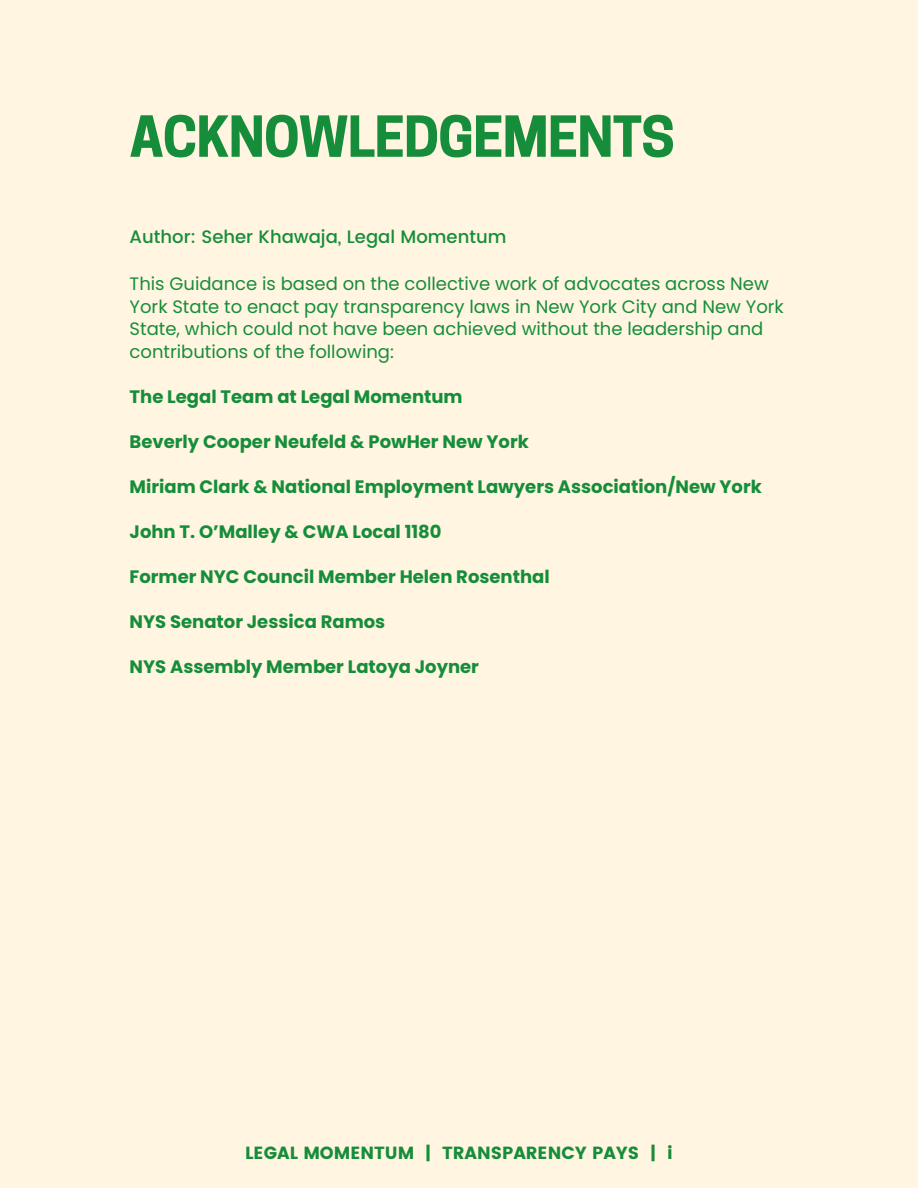
<style>
.page{position:relative;width:918px;height:1188px;background:#fff5e0}
.page>*{position:absolute;margin:0;border:0;box-sizing:border-box;transform-origin:0 0}
.t1{font:700 53.1px "Cooper Hewitt";letter-spacing:-.015em;color:#168d3b}
.t2{font:700 18px "Poppins";color:#168d3b}
.t3{font:18px/22.5px "Poppins";color:#168d3b}
.t4{font:500 18px "Poppins";color:#168d3b}
.t5{font:17.55px "Poppins";color:#168d3b}
</style>
<div class="page">
<p class="t1" style="left:130px;top:117px;width:547px">ACKNOWLEDGEMENTS</p>
<p class="t4" style="left:130px;top:226px;width:378px">Author: Seher Khawaja, Legal Momentum</p>
<p class="t3" style="left:130px;top:273px;width:656px">This Guidance is based on the collective work of advocates across New York State to enact pay transparency laws in New York City and New York State, which could not have been achieved without the leadership and contributions of the following:</p>
<p class="t2" style="left:130px;top:384px;width:335px">The Legal Team at Legal Momentum</p>
<p class="t2" style="left:130px;top:429px;width:401px">Beverly Cooper Neufeld &amp; PowHer New York</p>
<p class="t2" style="left:130px;top:474px;width:634px">Miriam Clark &amp; National Employment Lawyers Association/New York</p>
<p class="t2" style="left:130px;top:519px;width:314px">John T. O’Malley &amp; CWA Local 1180</p>
<p class="t2" style="left:130px;top:564px;width:422px">Former NYC Council Member Helen Rosenthal</p>
<p class="t2" style="left:130px;top:609px;width:257px">NYS Senator Jessica Ramos</p>
<p class="t2" style="left:130px;top:654px;width:351px">NYS Assembly Member Latoya Joyner</p>
<p class="t5" style="left:245px;top:1142px;width:429px">LEGAL MOMENTUM | TRANSPARENCY PAYS | i</p>
</div>
